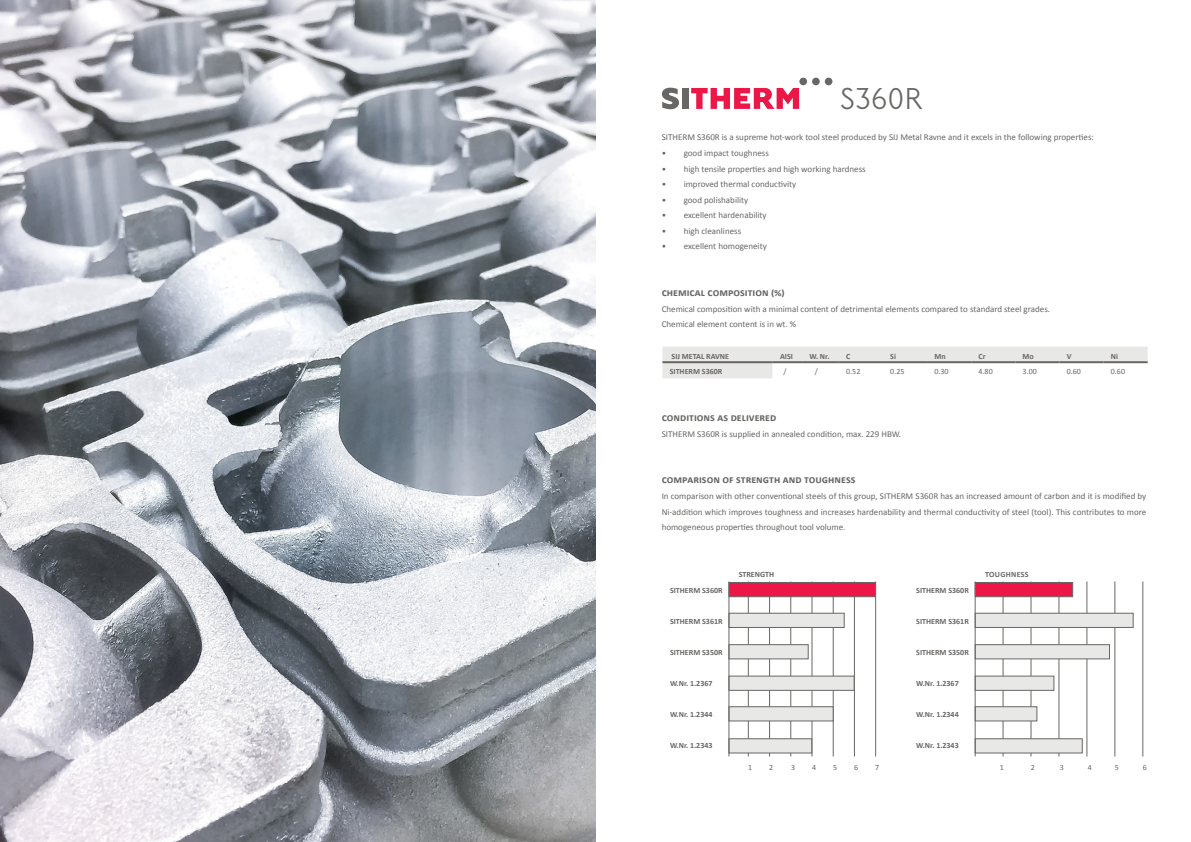
<style>
.page{position:relative;width:1191px;height:842px;background:#fff}
.page>*{position:absolute;margin:0;border:0;box-sizing:border-box;transform-origin:0 0}
.t1{font:300 31.2px "Johnston";letter-spacing:-.03em;color:#696765}
.t2{font:700 11px "Calibri";letter-spacing:.005em;color:#696765}
.t3{font:9px/15.6px "Calibri";color:#696765}
.t4{font:700 8px "Calibri";color:#696765}
.t5{font:8px "Calibri";color:#696765}
.t6{font:700 8px "Calibri";letter-spacing:.04em;color:#696765}
</style>
<div class="page">
<hr style="left:1142px;top:581px;width:1px;height:175px;background:#696765">
<hr style="left:1114px;top:581px;width:1px;height:175px;background:#696765">
<hr style="left:1086px;top:581px;width:1px;height:175px;background:#696765">
<hr style="left:1058px;top:581px;width:1px;height:175px;background:#696765">
<hr style="left:1030px;top:581px;width:1px;height:175px;background:#696765">
<hr style="left:1002px;top:581px;width:1px;height:175px;background:#696765">
<hr style="left:875px;top:581px;width:1px;height:175px;background:#696765">
<hr style="left:854px;top:581px;width:1px;height:175px;background:#696765">
<hr style="left:833px;top:581px;width:1px;height:175px;background:#696765">
<hr style="left:811px;top:581px;width:1px;height:175px;background:#696765">
<hr style="left:790px;top:581px;width:1px;height:175px;background:#696765">
<hr style="left:769px;top:581px;width:1px;height:175px;background:#696765">
<hr style="left:748px;top:581px;width:1px;height:175px;background:#696765">
<img style="left:0;top:0;width:595px;height:842px">
<svg style="left:662px;top:88px;width:17px;height:21px"></svg>
<div style="left:682px;top:88px;width:6px;height:21px;background:#696765"></div>
<svg style="left:691px;top:78px;width:141px;height:31px"></svg>
<svg style="left:662px;top:347px;width:485px;height:31px"></svg>
<hr style="left:662px;top:361px;width:110px;height:2px;background:#696765">
<hr style="left:772px;top:361px;width:30px;height:2px;background:#696765">
<hr style="left:802px;top:361px;width:37px;height:2px;background:#696765">
<hr style="left:839px;top:361px;width:44px;height:2px;background:#696765">
<hr style="left:883px;top:361px;width:44px;height:2px;background:#696765">
<hr style="left:927px;top:361px;width:44px;height:2px;background:#696765">
<hr style="left:971px;top:361px;width:44px;height:2px;background:#696765">
<hr style="left:1015px;top:361px;width:44px;height:2px;background:#696765">
<hr style="left:1059px;top:361px;width:44px;height:2px;background:#696765">
<hr style="left:1103px;top:361px;width:44px;height:2px;background:#696765">
<div style="left:728px;top:582px;width:147px;height:15px;background:#ed1747;border:1px solid #696765"></div>
<div style="left:975px;top:582px;width:98px;height:15px;background:#ed1747;border:1px solid #696765"></div>
<div style="left:728px;top:613px;width:116px;height:15px;background:#e8e8e7;border:1px solid #696765"></div>
<div style="left:975px;top:613px;width:158px;height:15px;background:#e8e8e7;border:1px solid #696765"></div>
<div style="left:728px;top:676px;width:126px;height:15px;background:#e8e8e7;border:1px solid #696765"></div>
<div style="left:975px;top:676px;width:79px;height:15px;background:#e8e8e7;border:1px solid #696765"></div>
<div style="left:728px;top:644px;width:80px;height:15px;background:#e8e8e7;border:1px solid #696765"></div>
<div style="left:975px;top:644px;width:134px;height:15px;background:#e8e8e7;border:1px solid #696765"></div>
<div style="left:728px;top:706px;width:105px;height:15px;background:#e8e8e7;border:1px solid #696765"></div>
<div style="left:975px;top:706px;width:62px;height:15px;background:#e8e8e7;border:1px solid #696765"></div>
<div style="left:728px;top:738px;width:84px;height:15px;background:#e8e8e7;border:1px solid #696765"></div>
<div style="left:975px;top:738px;width:107px;height:15px;background:#e8e8e7;border:1px solid #696765"></div>
<hr style="left:728px;top:581px;width:1px;height:175px;background:#696765">
<hr style="left:974px;top:581px;width:1px;height:175px;background:#696765">
<h1 class="t1" style="left:839px;top:80px;width:85px">S360R</h1>
<p class="t3" style="left:661px;top:129px;width:434px">SITHERM S360R is a supreme hot-work tool steel produced by SIJ Metal Ravne and it excels in the following properties:</p>
<p class="t3" style="left:661px;top:145px;width:109px">• good impact toughness</p>
<p class="t3" style="left:661px;top:160px;width:206px">• high tensile properties and high working hardness</p>
<p class="t3" style="left:661px;top:176px;width:136px">• improved thermal conductivity</p>
<p class="t3" style="left:661px;top:191px;width:88px">• good polishability</p>
<p class="t3" style="left:661px;top:207px;width:106px">• excellent hardenability</p>
<p class="t3" style="left:661px;top:223px;width:81px">• high cleanliness</p>
<p class="t3" style="left:661px;top:238px;width:107px">• excellent homogeneity</p>
<p class="t2" style="left:661px;top:286px;width:18px">CHemical</p>
<p class="t2" style="left:707px;top:286px;width:7px">composition</p>
<p class="t2" style="left:771px;top:286px;width:15px">(%)</p>
<p class="t3" style="left:661px;top:301px;width:390px">Chemical composition with a minimal content of detrimental elements compared to standard steel grades.<br>Chemical element content is in wt. %</p>
<p class="t4" style="left:671px;top:351px;width:59px">SIJ METAL RAVNE</p>
<p class="t4" style="left:780px;top:351px;width:14px">AISI</p>
<p class="t4" style="left:809px;top:351px;width:22px">W. Nr.</p>
<p class="t4" style="left:846px;top:351px;width:6px">C</p>
<p class="t4" style="left:890px;top:351px;width:7px">Si</p>
<p class="t4" style="left:934px;top:351px;width:13px">Mn</p>
<p class="t4" style="left:978px;top:351px;width:9px">Cr</p>
<p class="t4" style="left:1022px;top:351px;width:13px">Mo</p>
<p class="t4" style="left:1066px;top:351px;width:6px">V</p>
<p class="t4" style="left:1110px;top:351px;width:9px">Ni</p>
<p class="t4" style="left:670px;top:367px;width:54px">SITHERM S360R</p>
<p class="t5" style="left:783px;top:367px;width:5px">/</p>
<p class="t5" style="left:815px;top:367px;width:5px">/</p>
<p class="t5" style="left:846px;top:367px;width:16px">0.52</p>
<p class="t5" style="left:890px;top:367px;width:16px">0.25</p>
<p class="t5" style="left:934px;top:367px;width:16px">0.30</p>
<p class="t5" style="left:978px;top:367px;width:16px">4.80</p>
<p class="t5" style="left:1022px;top:367px;width:16px">3.00</p>
<p class="t5" style="left:1066px;top:367px;width:16px">0.60</p>
<p class="t5" style="left:1110px;top:367px;width:16px">0.60</p>
<p class="t2" style="left:661px;top:410px;width:116px">CONDITIONS AS DELIVERED</p>
<p class="t3" style="left:661px;top:425px;width:241px">SITHERM S360R is supplied in annealed condition, max. 229 HBW.</p>
<p class="t2" style="left:661px;top:473px;width:81px">COMPARISON of strength</p>
<p class="t2" style="left:783px;top:473px;width:8px">and</p>
<p class="t2" style="left:804px;top:473px;width:7px">toughness</p>
<p class="t3" style="left:661px;top:488px;width:486px;text-align:justify">In comparison with other conventional steels of this group, SITHERM S360R has an increased amount of carbon and it is modified by Ni-addition which improves toughness and increases hardenability and thermal conductivity of steel (tool). This contributes to more homogeneous properties throughout tool volume.</p>
<p class="t4" style="left:670px;top:585px;width:54px">SITHERM S360R</p>
<p class="t4" style="left:670px;top:616px;width:54px">SITHERM S361R</p>
<p class="t4" style="left:670px;top:647px;width:54px">SITHERM S350R</p>
<p class="t4" style="left:670px;top:678px;width:44px">W.Nr. 1.2367</p>
<p class="t4" style="left:670px;top:710px;width:44px">W.Nr. 1.2344</p>
<p class="t4" style="left:670px;top:741px;width:44px">W.Nr. 1.2343</p>
<p class="t4" style="left:738px;top:569px;width:37px">STRENGTH</p>
<p class="t6" style="left:985px;top:569px;width:45px">TOUGHNESS</p>
<p class="t4" style="left:916px;top:585px;width:54px">SITHERM S360R</p>
<p class="t4" style="left:916px;top:616px;width:54px">SITHERM S361R</p>
<p class="t4" style="left:916px;top:647px;width:54px">SITHERM S350R</p>
<p class="t4" style="left:916px;top:678px;width:44px">W.Nr. 1.2367</p>
<p class="t4" style="left:916px;top:710px;width:44px">W.Nr. 1.2344</p>
<p class="t4" style="left:916px;top:741px;width:44px">W.Nr. 1.2343</p>
<p class="t5" style="left:748px;top:762px;width:6px">1</p>
<p class="t5" style="left:769px;top:762px;width:6px">2</p>
<p class="t5" style="left:791px;top:762px;width:6px">3</p>
<p class="t5" style="left:812px;top:762px;width:6px">4</p>
<p class="t5" style="left:833px;top:762px;width:6px">5</p>
<p class="t5" style="left:854px;top:762px;width:6px">6</p>
<p class="t5" style="left:875px;top:762px;width:6px">7</p>
<p class="t5" style="left:999px;top:762px;width:6px">1</p>
<p class="t5" style="left:1030px;top:762px;width:6px">2</p>
<p class="t5" style="left:1059px;top:762px;width:6px">3</p>
<p class="t5" style="left:1087px;top:762px;width:6px">4</p>
<p class="t5" style="left:1114px;top:762px;width:6px">5</p>
<p class="t5" style="left:1142px;top:762px;width:6px">6</p>
</div>
